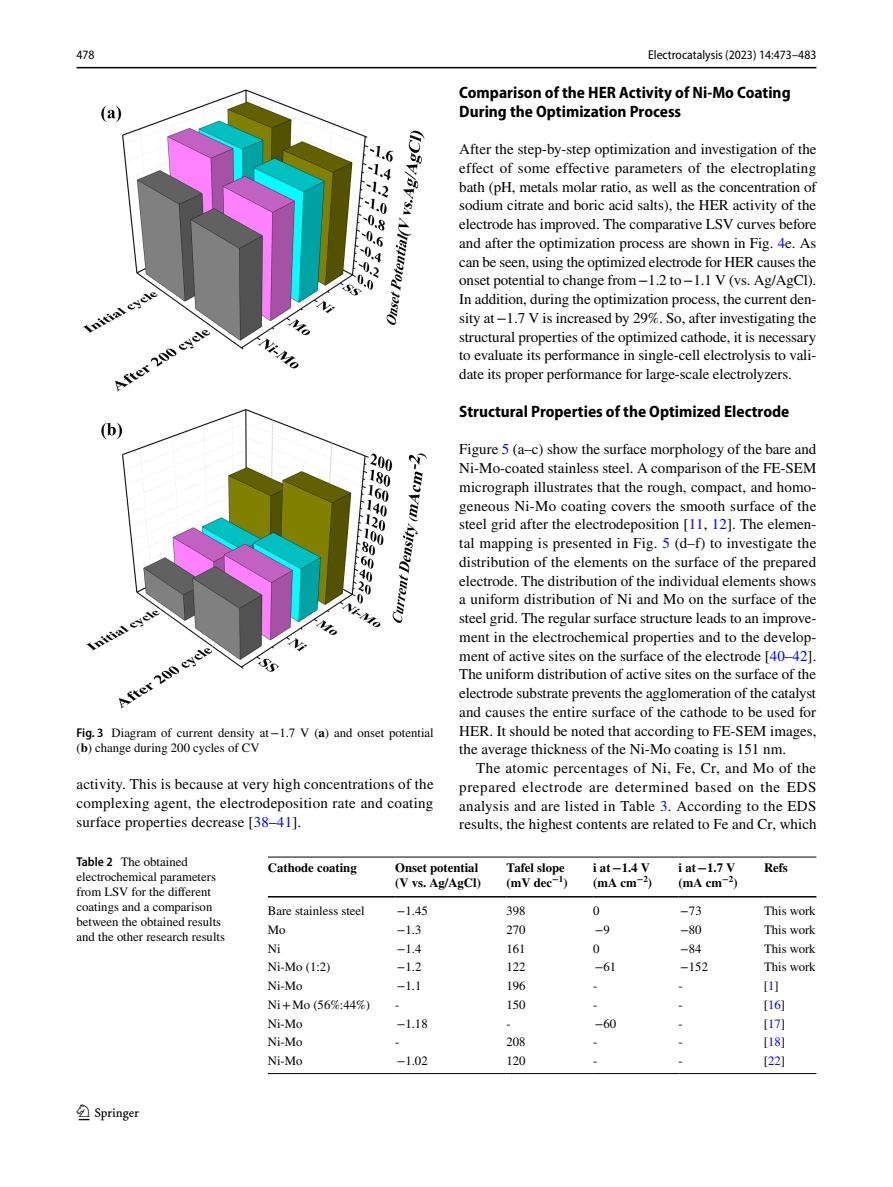
<style>
.page{position:relative;width:893px;height:1187px;background:#fff}
.page>*{position:absolute;margin:0;border:0;box-sizing:border-box;transform-origin:0 0}
.t1{font:22.5px "Springnew Regular 2";color:#000}
.t2{font:700 semi-condensed 16.5px/18.8px "Myriad Pro";color:#000}
.t3{font:15px/18.8px "STIX";letter-spacing:.005em;color:#000;text-align:justify}
.t4{font:12.75px/15px "STIX";color:#000}
.t5{font:700 12.75px/15px "STIX";color:#000}
.t6{font:semi-condensed 12.75px "Myriad Pro";color:#000}
.s1{font-family:"Myriad Pro";font-weight:600;font-stretch:semi-condensed}
.s2{font-weight:700}
.s3{color:#00f}
</style>
<div class="page">
<hr style="left:77px;top:67px;width:739px;height:1px;background:#000">
<img style="left:82px;top:89px;width:345px;height:620px">
<hr style="left:268px;top:856px;width:127px;height:1px;background:#000">
<hr style="left:268px;top:896px;width:127px;height:1px;background:#000">
<hr style="left:395px;top:856px;width:112px;height:1px;background:#000">
<hr style="left:395px;top:896px;width:112px;height:1px;background:#000">
<hr style="left:507px;top:856px;width:86px;height:1px;background:#000">
<hr style="left:507px;top:896px;width:86px;height:1px;background:#000">
<hr style="left:593px;top:856px;width:86px;height:1px;background:#000">
<hr style="left:593px;top:896px;width:86px;height:1px;background:#000">
<hr style="left:679px;top:856px;width:85px;height:1px;background:#000">
<hr style="left:679px;top:896px;width:85px;height:1px;background:#000">
<hr style="left:764px;top:856px;width:52px;height:1px;background:#000">
<hr style="left:764px;top:896px;width:52px;height:1px;background:#000">
<hr style="left:268px;top:1073px;width:127px;height:1px;background:#000">
<hr style="left:395px;top:1073px;width:112px;height:1px;background:#000">
<hr style="left:507px;top:1073px;width:86px;height:1px;background:#000">
<hr style="left:593px;top:1073px;width:86px;height:1px;background:#000">
<hr style="left:679px;top:1073px;width:85px;height:1px;background:#000">
<hr style="left:764px;top:1073px;width:52px;height:1px;background:#000">
<p class="t6" style="left:77px;top:48px;width:20px">478</p>
<p class="t6" style="left:648px;top:48px;width:170px">Electrocatalysis (2023) 14:473–483</p>
<p class="t4" style="left:77px;top:726px;width:359px"><span class="s1">Fig. 3</span> Diagram of current density at−1.7 V (<span class="s2">a</span>) and onset potential (<span class="s2">b</span>) change during 200 cycles of CV</p>
<p class="t3" style="left:77px;top:775px;width:359px">activity. This is because at very high concentrations of the complexing agent, the electrodeposition rate and coating surface properties decrease [<span class="s3">38</span>–<span class="s3">41</span>].</p>
<p class="t2" style="left:459px;top:83px;width:333px">Comparison of the HER Activity of Ni‑Mo Coating<br>During the Optimization Process</p>
<p class="t3" style="left:459px;top:141px;width:359px">After the step-by-step optimization and investigation of the effect of some effective parameters of the electroplating bath (pH, metals molar ratio, as well as the concentration of sodium citrate and boric acid salts), the HER activity of the electrode has improved. The comparative LSV curves before and after the optimization process are shown in Fig. <span class="s3">4</span>e. As can be seen, using the optimized electrode for HER causes the onset potential to change from−1.2 to−1.1 V (vs. Ag/AgCl).<br>In addition, during the optimization process, the current den&shy;sity at−1.7 V is increased by 29%. So, after investigating the structural properties of the optimized cathode, it is necessary to evaluate its performance in single-cell electrolysis to vali&shy;date its proper performance for large-scale electrolyzers.</p>
<p class="t2" style="left:459px;top:402px;width:332px">Structural Properties of the Optimized Electrode</p>
<p class="t3" style="left:459px;top:441px;width:359px">Figure <span class="s3">5</span> (a–c) show the surface morphology of the bare and Ni-Mo-coated stainless steel. A comparison of the FE-SEM micrograph illustrates that the rough, compact, and homo&shy;geneous Ni-Mo coating covers the smooth surface of the steel grid after the electrodeposition [<span class="s3">11</span>, <span class="s3">12</span>]. The elemen&shy;tal mapping is presented in Fig. <span class="s3">5</span> (d–f) to investigate the distribution of the elements on the surface of the prepared electrode. The distribution of the individual elements shows a uniform distribution of Ni and Mo on the surface of the steel grid. The regular surface structure leads to an improve&shy;ment in the electrochemical properties and to the develop&shy;ment of active sites on the surface of the electrode [<span class="s3">40</span>–<span class="s3">42</span>].<br>The uniform distribution of active sites on the surface of the electrode substrate prevents the agglomeration of the catalyst and causes the entire surface of the cathode to be used for HER. It should be noted that according to FE-SEM images, the average thickness of the Ni-Mo coating is 151 nm.</p>
<p class="t3" style="left:459px;top:759px;width:359px;text-indent:17px">The atomic percentages of Ni, Fe, Cr, and Mo of the prepared electrode are determined based on the EDS analysis and are listed in Table <span class="s3">3</span>. According to the EDS results, the highest contents are related to Fe and Cr, which</p>
<p class="t4" style="left:77px;top:855px;width:150px"><span class="s1">Table 2</span> The obtained electrochemical parameters from LSV for the different coatings and a comparison between the obtained results and the other research results</p>
<p class="t5" style="left:268px;top:860px;width:90px">Cathode coating</p>
<p class="t5" style="left:395px;top:860px;width:87px">Onset potential (V vs. Ag/AgCl)</p>
<p class="t5" style="left:507px;top:860px;width:63px">Tafel slope (mV dec<sup>−1</sup>)</p>
<p class="t5" style="left:593px;top:860px;width:60px">i at−1.4 V (mA cm<sup>−2</sup>)</p>
<p class="t5" style="left:679px;top:860px;width:60px">i at−1.7 V (mA cm<sup>−2</sup>)</p>
<p class="t5" style="left:764px;top:860px;width:25px">Refs</p>
<p class="t4" style="left:268px;top:904px;width:98px">Bare stainless steel</p>
<p class="t4" style="left:397px;top:904px;width:33px">−1.45</p>
<p class="t4" style="left:507px;top:904px;width:21px">398</p>
<p class="t4" style="left:593px;top:904px;width:8px">0</p>
<p class="t4" style="left:680px;top:904px;width:23px">−73</p>
<p class="t4" style="left:764px;top:904px;width:53px">This work</p>
<p class="t4" style="left:268px;top:922px;width:19px">Mo</p>
<p class="t4" style="left:397px;top:922px;width:26px">−1.3</p>
<p class="t4" style="left:506px;top:922px;width:21px">270</p>
<p class="t4" style="left:595px;top:922px;width:17px">−9</p>
<p class="t4" style="left:680px;top:922px;width:23px">−80</p>
<p class="t4" style="left:764px;top:922px;width:53px">This work</p>
<p class="t4" style="left:268px;top:941px;width:14px">Ni</p>
<p class="t4" style="left:397px;top:941px;width:26px">−1.4</p>
<p class="t4" style="left:506px;top:941px;width:21px">161</p>
<p class="t4" style="left:593px;top:941px;width:8px">0</p>
<p class="t4" style="left:680px;top:941px;width:23px">−84</p>
<p class="t4" style="left:764px;top:941px;width:53px">This work</p>
<p class="t4" style="left:268px;top:960px;width:64px">Ni-Mo (1:2)</p>
<p class="t4" style="left:397px;top:960px;width:26px">−1.2</p>
<p class="t4" style="left:506px;top:960px;width:21px">122</p>
<p class="t4" style="left:595px;top:960px;width:23px">−61</p>
<p class="t4" style="left:680px;top:960px;width:29px">−152</p>
<p class="t4" style="left:764px;top:960px;width:53px">This work</p>
<p class="t4" style="left:268px;top:979px;width:36px">Ni-Mo</p>
<p class="t4" style="left:397px;top:979px;width:26px">−1.1</p>
<p class="t4" style="left:506px;top:979px;width:21px">196</p>
<p class="t4" style="left:593px;top:979px;width:6px">-</p>
<p class="t4" style="left:679px;top:979px;width:6px">-</p>
<p class="t4" style="left:764px;top:979px;width:16px">[<span class="s3">1</span>]</p>
<p class="t4" style="left:268px;top:997px;width:104px">Ni+Mo (56%:44%)</p>
<p class="t4" style="left:395px;top:997px;width:6px">-</p>
<p class="t4" style="left:506px;top:997px;width:21px">150</p>
<p class="t4" style="left:593px;top:997px;width:6px">-</p>
<p class="t4" style="left:679px;top:997px;width:6px">-</p>
<p class="t4" style="left:764px;top:997px;width:23px">[<span class="s3">16</span>]</p>
<p class="t4" style="left:268px;top:1016px;width:36px">Ni-Mo</p>
<p class="t4" style="left:397px;top:1016px;width:33px">−1.18</p>
<p class="t4" style="left:506px;top:1016px;width:6px">-</p>
<p class="t4" style="left:595px;top:1016px;width:23px">−60</p>
<p class="t4" style="left:678px;top:1016px;width:6px">-</p>
<p class="t4" style="left:764px;top:1016px;width:23px">[<span class="s3">17</span>]</p>
<p class="t4" style="left:268px;top:1035px;width:36px">Ni-Mo</p>
<p class="t4" style="left:395px;top:1035px;width:6px">-</p>
<p class="t4" style="left:506px;top:1035px;width:21px">208</p>
<p class="t4" style="left:593px;top:1035px;width:6px">-</p>
<p class="t4" style="left:678px;top:1035px;width:6px">-</p>
<p class="t4" style="left:764px;top:1035px;width:23px">[<span class="s3">18</span>]</p>
<p class="t4" style="left:268px;top:1053px;width:36px">Ni-Mo</p>
<p class="t4" style="left:397px;top:1053px;width:33px">−1.02</p>
<p class="t4" style="left:506px;top:1053px;width:21px">120</p>
<p class="t4" style="left:593px;top:1053px;width:6px">-</p>
<p class="t4" style="left:678px;top:1053px;width:6px">-</p>
<p class="t4" style="left:764px;top:1053px;width:23px">[<span class="s3">22</span>]</p>
<h1 class="t1" style="left:79px;top:1104px;width:62px">1 3</h1>
</div>
